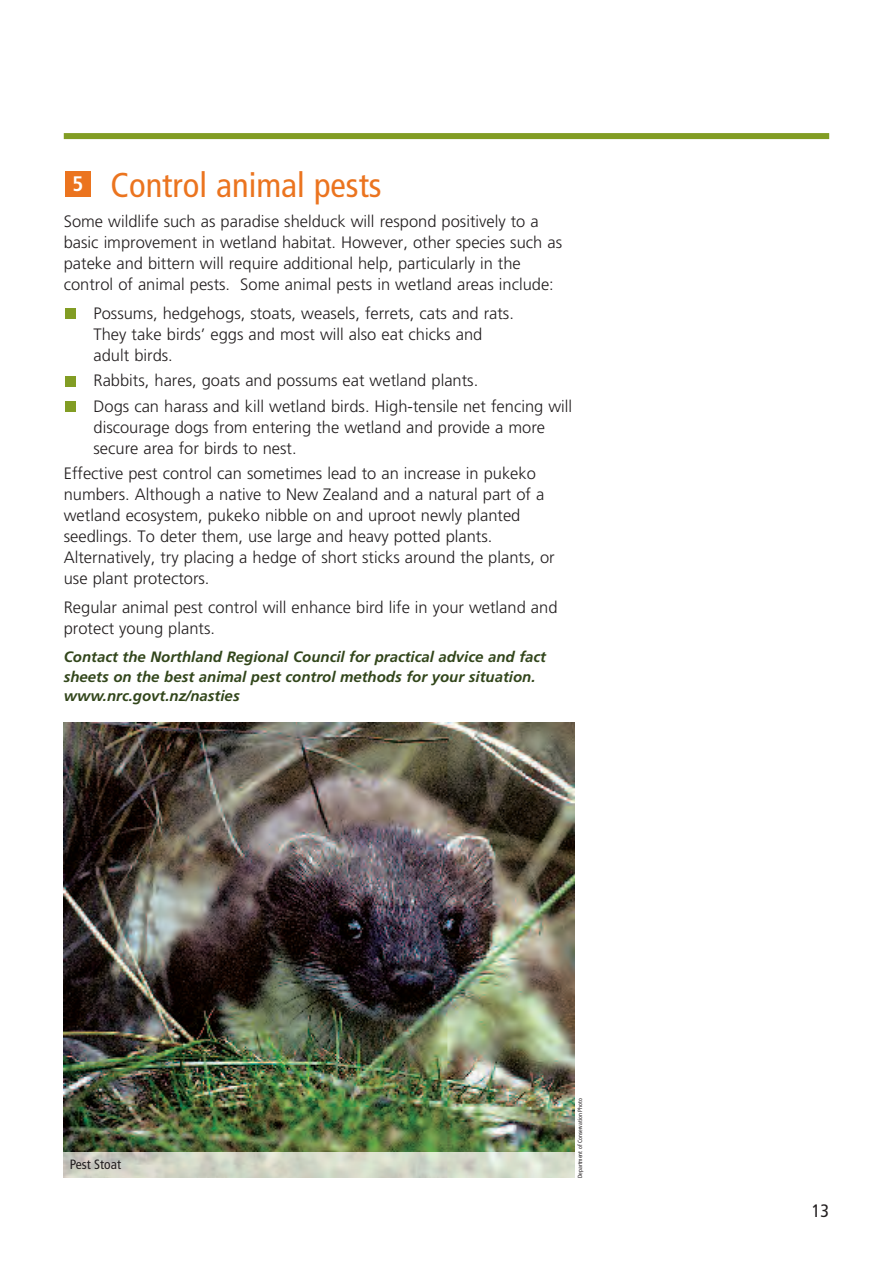
<style>
.page{position:relative;width:893px;height:1263px;background:#fff}
.page>*{position:absolute;margin:0;border:0;box-sizing:border-box;transform-origin:0 0}
.t1{font:condensed 34.5px "Frutiger";color:#eb741f}
.t2{font:700 condensed 21px "Frutiger";color:#fff}
.t3{font:condensed 18px "Frutiger";color:#231f20}
.t4{font:300 16.5px/21px "Frutiger Maori";color:#231f20}
.t5{font:italic 700 15px/19.5px "Frutiger";color:#32461b}
.t6{font:condensed 13.5px "Frutiger";color:#231f20}
.t7{font:condensed 6px "Frutiger";color:#231f20}
</style>
<div class="page">
<div style="left:64px;top:133px;width:765px;height:6px;background:#829d24"></div>
<div style="left:65px;top:172px;width:26px;height:25px;background:#eb741f"></div>
<div style="left:65px;top:401px;width:11px;height:11px;background:#829d24"></div>
<div style="left:65px;top:376px;width:11px;height:10px;background:#829d24"></div>
<div style="left:65px;top:308px;width:11px;height:11px;background:#829d24"></div>
<img style="left:64px;top:723px;width:510px;height:429px">
<h1 class="t1" style="left:111px;top:171px;width:273px">Control animal pests</h1>
<p class="t4" style="left:64px;top:212px;width:500px">Some wildlife such as paradise shelduck will respond positively to a basic improvement in wetland habitat. However, other species such as pateke and bittern will require additional help, particularly in the control of animal pests. Some animal pests in wetland areas include:</p>
<p class="t4" style="left:94px;top:304px;width:422px">Possums, hedgehogs, stoats, weasels, ferrets, cats and rats.<br>They take birds’ eggs and most will also eat chicks and adult birds.</p>
<p class="t4" style="left:94px;top:369px;width:480px;line-height:25.2px">Rabbits, hares, goats and possums eat wetland plants.<br>Dogs can harass and kill wetland birds. High-tensile net fencing will</p>
<p class="t4" style="left:94px;top:418px;width:453px">discourage dogs from entering the wetland and provide a more secure area for birds to nest.</p>
<p class="t4" style="left:64px;top:464px;width:492px">Effective pest control can sometimes lead to an increase in pukeko numbers. Although a native to New Zealand and a natural part of a wetland ecosystem, pukeko nibble on and uproot newly planted seedlings. To deter them, use large and heavy potted plants.<br>Alternatively, try placing a hedge of short sticks around the plants, or use plant protectors.</p>
<p class="t4" style="left:64px;top:598px;width:495px">Regular animal pest control will enhance bird life in your wetland and protect young plants.</p>
<p class="t5" style="left:64px;top:649px;width:484px">Contact the Northland Regional Council for practical advice and fact sheets on the best animal pest control methods for your situation. www.nrc.govt.nz/nasties</p>
<p class="t2" style="left:73px;top:175px;width:12px">5</p>
<p class="t6" style="left:70px;top:1159px;width:53px">Pest Stoat</p>
<p class="t7" style="left:577px;top:1178px;width:81px;rotate:-90deg">Department of Conservation Photo</p>
<p class="t3" style="left:812px;top:1203px;width:19px">13</p>
</div>
